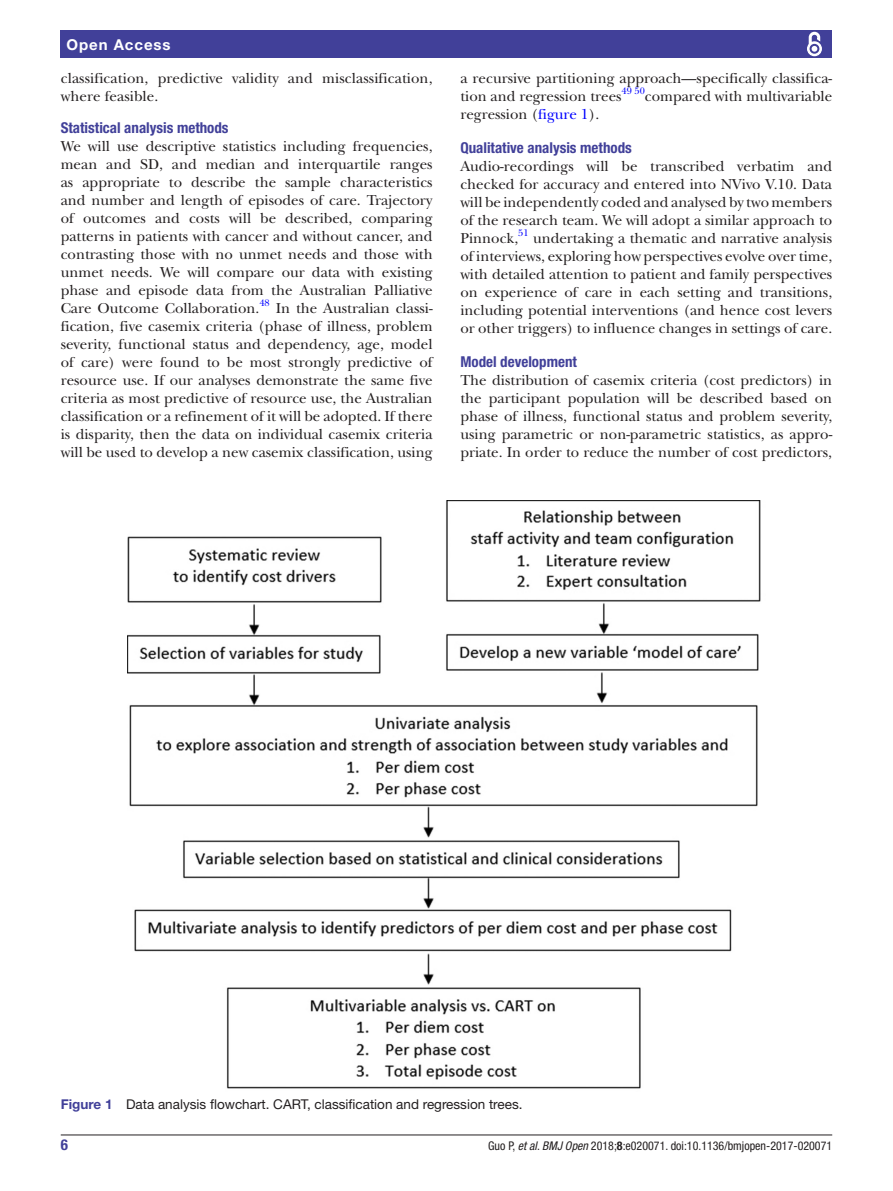
<style>
.page{position:relative;width:893px;height:1191px;background:#fff}
.page>*{position:absolute;margin:0;border:0;box-sizing:border-box;transform-origin:0 0}
.t1{font:15px/18px "New Baskerville";color:#231f20;text-align:justify}
.t2{font:700 condensed 15px "Helvetica Neue LT Std";color:#414099}
.t3{font:700 15px "Helvetica Neue LT Std";letter-spacing:.065em;color:#fff}
.t4{font:13.5px "Helvetica Neue LT Std";color:#231f20}
.t5{font:condensed 12px "Helvetica Neue LT Std";color:#231f20}
.t6{font:9.9px "New Baskerville";color:#00f}
.s1{color:#00f}
.s2{font-weight:700;color:#414099}
.s3{font-style:italic}
.s4{font-weight:700}
</style>
<div class="page">
<hr style="left:61px;top:1134px;width:771px;height:1px;background:#231f20">
<div style="left:61px;top:31px;width:771px;height:27px;background:#414099"></div>
<svg style="left:807px;top:31px;width:15px;height:26px"></svg>
<img style="left:127px;top:500px;width:634px;height:589px">
<p class="t3" style="left:66px;top:35px;width:106px">Open Access</p>
<p class="t1" style="left:61px;top:69px;width:373px">classification, predictive validity and misclassification, where feasible.</p>
<p class="t2" style="left:61px;top:119px;width:169px">Statistical analysis methods</p>
<p class="t1" style="left:61px;top:137px;width:373px">We will use descriptive statistics including frequencies, mean and SD, and median and interquartile ranges as appropriate to describe the sample characteristics and number and length of episodes of care. Trajectory of outcomes and costs will be described, comparing patterns in patients with cancer and without cancer, and contrasting those with no unmet needs and those with unmet needs. We will compare our data with existing phase and episode data from the Australian Palliative Care Outcome Collaboration.<sup>48</sup> In the Australian classi&shy;fication, five casemix criteria (phase of illness, problem severity, functional status and dependency, age, model of care) were found to be most strongly predictive of resource use. If our analyses demonstrate the same five criteria as most predictive of resource use, the Australian classification or a refinement of it will be adopted. If there is disparity, then the data on individual casemix criteria will be used to develop a new casemix classification, using</p>
<p class="t1" style="left:460px;top:69px;width:373px">a recursive partitioning approach—specifically classifica&shy;tion and regression trees</p>
<p class="t6" style="left:622px;top:85px;width:25px">49 50</p>
<p class="t1" style="left:645px;top:87px;width:189px">compared with multivariable</p>
<p class="t1" style="left:460px;top:105px;width:140px">regression (<span class="s1">figure 1</span>).</p>
<p class="t2" style="left:460px;top:139px;width:173px">Qualitative analysis methods</p>
<p class="t1" style="left:460px;top:157px;width:373px">Audio-recordings will be transcribed verbatim and checked for accuracy and entered into NVivo V.10. Data will be independently coded and analysed by two members of the research team. We will adopt a similar approach to Pinnock,</p>
<p class="t6" style="left:518px;top:227px;width:12px">51</p>
<p class="t1" style="left:460px;top:229px;width:373px;text-indent:73px">undertaking a thematic and narrative analysis of interviews, exploring how perspectives evolve over time, with detailed attention to patient and family perspectives on experience of care in each setting and transitions, including potential interventions (and hence cost levers or other triggers) to influence changes in settings of care.</p>
<p class="t2" style="left:460px;top:353px;width:118px">Model development</p>
<p class="t1" style="left:460px;top:371px;width:373px">The distribution of casemix criteria (cost predictors) in the participant population will be described based on phase of illness, functional status and problem severity, using parametric or non-parametric statistics, as appro&shy;priate. In order to reduce the number of cost predictors,</p>
<p class="t4" style="left:61px;top:1096px;width:463px"><span class="s2">Figure 1</span> Data analysis flowchart. CART, classification and regression trees.</p>
<p class="t2" style="left:61px;top:1135px;width:9px">6</p>
<p class="t5" style="left:488px;top:1138px;width:346px">Guo P, <span class="s3">et al</span>. <span class="s3">BMJ Open</span> 2018;<span class="s4">8</span>:e020071. doi:10.1136/bmjopen-2017-020071</p>
</div>
